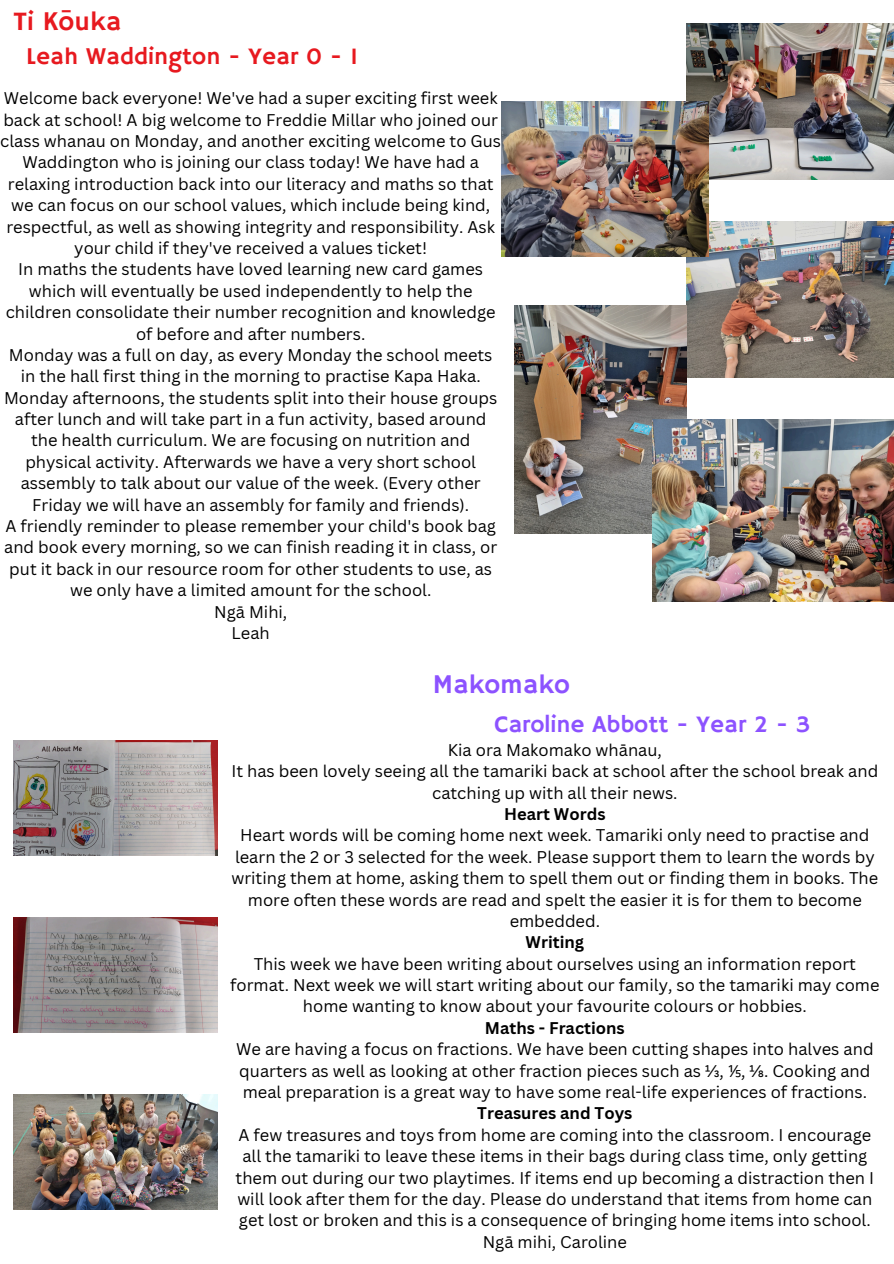
<style>
.page{position:relative;width:894px;height:1264px;background:#fff}
.page>*{position:absolute;margin:0;border:0;box-sizing:border-box;transform-origin:0 0}
.t1{font:27px "Hammersmith One";color:#8c52ff}
.t2{font:27px "Hammersmith One";color:#e7191f}
.t3{font:24px "Hammersmith One";color:#e7191f}
.t4{font:24px "Hammersmith One";color:#8c52ff}
.t5{font:16.5px/21.3px "Canva Sans";color:#000;text-align:center}
.t6{font:700 16.5px "Canva Sans";color:#000}
.s1{font-family:"Noto Sans"}
</style>
<div class="page">
<img style="left:686px;top:222px;width:207px;height:155px">
<img style="left:514px;top:305px;width:172px;height:229px">
<img style="left:652px;top:420px;width:240px;height:181px">
<img style="left:686px;top:24px;width:207px;height:155px">
<img style="left:501px;top:101px;width:207px;height:156px">
<img style="left:14px;top:741px;width:203px;height:114px">
<img style="left:14px;top:917px;width:203px;height:115px">
<img style="left:14px;top:1094px;width:203px;height:115px">
<p class="t2" style="left:14px;top:6px;width:109px">Ti Kōuka</p>
<p class="t3" style="left:26px;top:42px;width:333px">Leah Waddington - Year 0 - 1</p>
<p class="t5" style="left:0;top:87px;width:502px">Welcome back everyone! We've had a super exciting first week back at school! A big welcome to Freddie Millar who joined our class whanau on Monday, and another exciting welcome to Gus Waddington who is joining our class today! We have had a relaxing introduction back into our literacy and maths so that we can focus on our school values, which include being kind, respectful, as well as showing integrity and responsibility. Ask your child if they've received a values ticket!</p>
<h1 class="t5" style="left:6px;top:258px;width:491px">In maths the students have loved learning new card games which will eventually be used independently to help the children consolidate their number recognition and knowledge of before and after numbers.</h1>
<p class="t5" style="left:4px;top:344px;width:494px">Monday was a full on day, as every Monday the school meets in the hall first thing in the morning to practise Kapa Haka.<br>Monday afternoons, the students split into their house groups after lunch and will take part in a fun activity, based around the health curriculum. We are focusing on nutrition and physical activity. Afterwards we have a very short school assembly to talk about our value of the week. (Every other Friday we will have an assembly for family and friends).</p>
<p class="t5" style="left:4px;top:515px;width:494px">A friendly reminder to please remember your child's book bag and book every morning, so we can finish reading it in class, or put it back in our resource room for other students to use, as we only have a limited amount for the school.</p>
<p class="t5" style="left:214px;top:600px;width:75px">Ngā Mihi,</p>
<h2 class="t5" style="left:231px;top:622px;width:40px">Leah</h2>
<p class="t1" style="left:432px;top:668px;width:139px">Makomako</p>
<p class="t4" style="left:494px;top:710px;width:317px">Caroline Abbott - Year 2 - 3</p>
<p class="t5" style="left:447px;top:738px;width:215px">Kia ora Makomako whānau,</p>
<p class="t5" style="left:231px;top:760px;width:648px">It has been lovely seeing all the tamariki back at school after the school break and catching up with all their news.</p>
<p class="t6" style="left:504px;top:802px;width:103px">Heart Words</p>
<p class="t5" style="left:231px;top:824px;width:648px">Heart words will be coming home next week. Tamariki only need to practise and learn the 2 or 3 selected for the week. Please support them to learn the words by writing them at home, asking them to spell them out or finding them in books. The more often these words are read and spelt the easier it is for them to become embedded.</p>
<p class="t6" style="left:525px;top:930px;width:60px">Writing</p>
<p class="t5" style="left:230px;top:952px;width:650px">This week we have been writing about ourselves using an information report format. Next week we will start writing about our family, so the tamariki may come home wanting to know about your favourite colours or hobbies.</p>
<p class="t6" style="left:485px;top:1016px;width:141px">Maths - Fractions</p>
<p class="t5" style="left:236px;top:1038px;width:638px;text-align:left">We are having a focus on fractions. We have been cutting shapes into halves and quarters as well as looking at other fraction pieces such as ⅓, <span class="s1">⅕</span>, ⅛. Cooking and meal preparation is a great way to have some real-life experiences of fractions.</p>
<p class="t6" style="left:477px;top:1101px;width:156px">Treasures and Toys</p>
<p class="t5" style="left:235px;top:1123px;width:639px">A few treasures and toys from home are coming into the classroom. I encourage all the tamariki to leave these items in their bags during class time, only getting them out during our two playtimes. If items end up becoming a distraction then I will look after them for the day. Please do understand that items from home can get lost or broken and this is a consequence of bringing home items into school.</p>
<p class="t5" style="left:482px;top:1230px;width:146px">Ngā mihi, Caroline</p>
</div>
